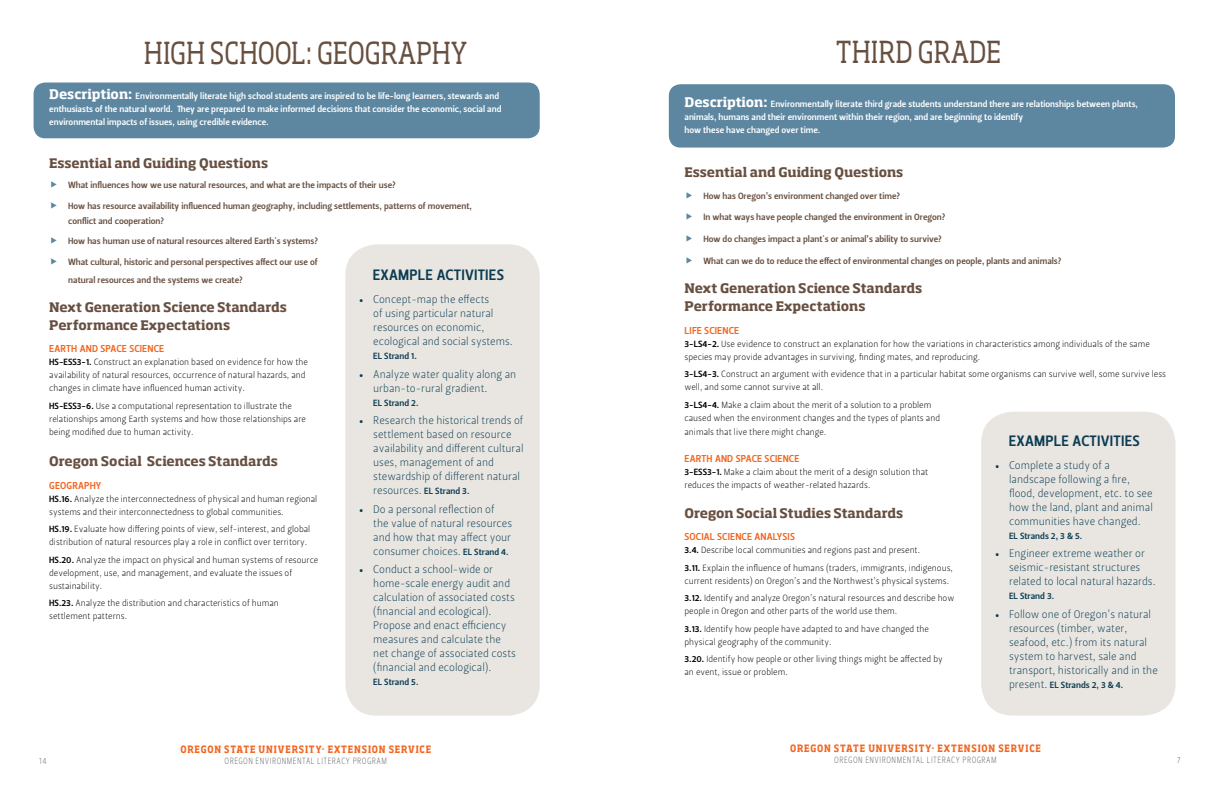
<style>
.page{position:relative;width:1224px;height:792px;background:#fff}
.page>*{position:absolute;margin:0;border:0;box-sizing:border-box;transform-origin:0 0}
.t1{font:30px "Soho Std";color:#685041;scale:.83 1}
.t2{font:15px "Leitura Sans Grot 3";letter-spacing:.015em;color:#0b3c52}
.t3{font:700 13px/18px "Soho Std";letter-spacing:-.005em;color:#685041}
.t4{font:11px/14px "Leitura Sans Grot 1";color:#0b3c52}
.t5{font:10px "Leitura Sans Grot 3";letter-spacing:.015em;color:#f26722}
.t6{font:700 10px "Soho Std";letter-spacing:.1em;color:#f26722;scale:.83 1}
.t7{font:9px/13px "Leitura Sans Grot 1";color:#000}
.t8{font:9px/15px "Leitura Sans Grot 3";color:#685041}
.t9{font:9px/13px "Leitura Sans Grot 3";color:#fff}
.t10{font:9px "Leitura Sans Grot 3";color:#0b3c52}
.t11{font:9px "Leitura Sans Grot 1";letter-spacing:.065em;color:#636466;scale:.83 1}
.s1{font-family:"Soho Std";font-weight:700;font-size:13px}
.s2{font-family:"Leitura Sans Grot 3"}
.s3{font-family:"Minion Pro"}
.s4{font-family:"Leitura Sans Grot 3";font-size:9px}
.s5{font-family:"Leitura Sans Grot 1";font-size:11px}
</style>
<div class="page">
<div style="left:34px;top:83px;width:506px;height:55px;background:#5d87a1;border-radius:12px"></div>
<div style="left:345px;top:244px;width:195px;height:472px;background:#e9e6e2;border-radius:32px"></div>
<div style="left:669px;top:84px;width:506px;height:64px;background:#5d87a1;border-radius:12px"></div>
<div style="left:981px;top:412px;width:195px;height:304px;background:#e9e6e2;border-radius:32px"></div>
<h1 class="t1" style="left:144px;top:34px;width:391px">HIGH SCHOOL: GEOGRAPHY</h1>
<p class="t9" style="left:49px;top:89px;width:454px"><span class="s1">Description:</span> Environmentally literate high school students are inspired to be life-long learners, stewards and enthusiasts of the natural world. They are prepared to make informed decisions that consider the economic, social and environmental impacts of issues, using credible evidence.</p>
<h3 class="t3" style="left:49px;top:154px;width:220px">Essential and Guiding Questions</h3>
<p class="t8" style="left:68px;top:178px;width:330px">What influences how we use natural resources, and what are the impacts of their use?</p>
<p class="t8" style="left:68px;top:198px;width:405px">How has resource availability influenced human geography, including settlements, patterns of movement, conflict and cooperation?</p>
<p class="t8" style="left:68px;top:234px;width:252px">How has human use of natural resources altered Earth's systems?</p>
<p class="t8" style="left:68px;top:253px;width:251px;line-height:18px">What cultural, historic and personal perspectives affect our use of natural resources and the systems we create?</p>
<h3 class="t3" style="left:49px;top:298px;width:239px">Next Generation Science Standards<br>Performance Expectations</h3>
<p class="t5" style="left:49px;top:342px;width:116px">EARTH AND SPACE SCIENCE</p>
<p class="t7" style="left:49px;top:356px;width:260px"><span class="s2">HS-ESS3-1.</span> Construct an explanation based on evidence for how the availability of natural resources, occurrence of natural hazards, and changes in climate have influenced human activity.</p>
<p class="t7" style="left:49px;top:399px;width:258px"><span class="s2">HS-ESS3-6.</span> Use a computational representation to illustrate the relationships among Earth systems and how those relationships are being modified due to human activity.</p>
<h3 class="t3" style="left:49px;top:452px;width:230px">Oregon Social Sciences Standards</h3>
<p class="t5" style="left:49px;top:479px;width:54px">GEOGRAPHY</p>
<p class="t7" style="left:49px;top:492px;width:270px"><span class="s2">HS.16.</span> Analyze the interconnectedness of physical and human regional systems and their interconnectedness to global communities.</p>
<p class="t7" style="left:49px;top:523px;width:263px"><span class="s2">HS.19.</span> Evaluate how differing points of view, self-interest, and global distribution of natural resources play a role in conflict over territory.</p>
<p class="t7" style="left:49px;top:553px;width:271px"><span class="s2">HS.20.</span> Analyze the impact on physical and human systems of resource development, use, and management, and evaluate the issues of sustainability.</p>
<p class="t7" style="left:49px;top:597px;width:231px"><span class="s2">HS.23.</span> Analyze the distribution and characteristics of human settlement patterns.</p>
<h2 class="t2" style="left:373px;top:265px;width:133px">EXAMPLE ACTIVITIES</h2>
<p class="t4" style="left:373px;top:292px;width:141px;text-indent:-14px"><span class="s3">•</span> Concept-map the effects<br>of using particular natural resources on economic, ecological and social systems.</p>
<p class="t10" style="left:373px;top:350px;width:45px">EL Strand 1.</p>
<p class="t4" style="left:373px;top:367px;width:145px;text-indent:-14px"><span class="s3">•</span> Analyze water quality along an urban-to-rural gradient.</p>
<p class="t10" style="left:373px;top:396px;width:47px">EL Strand 2.</p>
<p class="t4" style="left:373px;top:413px;width:152px;text-indent:-14px"><span class="s3">•</span> Research the historical trends of settlement based on resource availability and different cultural uses, management of and stewardship of different natural resources. <span class="s4">EL Strand 3.</span></p>
<p class="t4" style="left:373px;top:502px;width:140px;text-indent:-14px"><span class="s3">•</span> Do a personal reflection of the value of natural resources and how that may affect your consumer choices. <span class="s4">EL Strand 4.</span></p>
<p class="t4" style="left:373px;top:562px;width:144px;text-indent:-14px"><span class="s3">•</span> Conduct a school-wide or home-scale energy audit and calculation of associated costs (financial and ecological).<br>Propose and enact efficiency measures and calculate the net change of associated costs (financial and ecological).</p>
<p class="t10" style="left:373px;top:676px;width:47px">EL Strand 5.</p>
<p class="t6" style="left:180px;top:743px;width:303px">OREGON STATE UNIVERSITY- EXTENSION SERVICE</p>
<p class="t11" style="left:39px;top:755px;width:10px">14</p>
<p class="t11" style="left:225px;top:755px;width:197px">OREGON ENVIRONMENTAL LITERACY PROGRAM</p>
<h1 class="t1" style="left:836px;top:34px;width:200px">THIRD GRADE</h1>
<p class="t9" style="left:684px;top:97px;width:455px"><span class="s1">Description:</span> Environmentally literate third grade students understand there are relationships between plants, animals, humans and their environment within their region, and are beginning to identify<br>how these have changed over time.</p>
<h3 class="t3" style="left:684px;top:163px;width:220px">Essential and Guiding Questions</h3>
<p class="t8" style="left:703px;top:188px;width:199px">How has Oregon’s environment changed over time?</p>
<p class="t8" style="left:703px;top:210px;width:244px">In what ways have people changed the environment in Oregon?</p>
<p class="t8" style="left:703px;top:231px;width:240px">How do changes impact a plant's or animal’s ability to survive?</p>
<p class="t8" style="left:703px;top:254px;width:360px">What can we do to reduce the effect of environmental changes on people, plants and animals?</p>
<h3 class="t3" style="left:684px;top:279px;width:239px">Next Generation Science Standards<br>Performance Expectations</h3>
<p class="t5" style="left:685px;top:323px;width:56px">LIFE SCIENCE</p>
<p class="t7" style="left:684px;top:337px;width:467px"><span class="s2">3-LS4-2.</span> Use evidence to construct an explanation for how the variations in characteristics among individuals of the same species may provide advantages in surviving, finding mates, and reproducing.</p>
<p class="t7" style="left:684px;top:368px;width:483px"><span class="s2">3-LS4-3.</span> Construct an argument with evidence that in a particular habitat some organisms can survive well, some survive less well, and some cannot survive at all.</p>
<p class="t7" style="left:684px;top:398px;width:257px"><span class="s2">3-LS4-4.</span> Make a claim about the merit of a solution to a problem caused when the environment changes and the types of plants and</p>
<p class="t7" style="left:684px;top:425px;width:143px">animals that live there might change.</p>
<p class="t5" style="left:685px;top:451px;width:116px">EARTH AND SPACE SCIENCE</p>
<p class="t7" style="left:684px;top:465px;width:245px"><span class="s2">3-ESS3-1.</span> Make a claim about the merit of a design solution that reduces the impacts of weather-related hazards.</p>
<h3 class="t3" style="left:684px;top:504px;width:220px">Oregon Social Studies Standards</h3>
<p class="t5" style="left:685px;top:530px;width:112px">SOCIAL SCIENCE ANALYSIS</p>
<p class="t7" style="left:684px;top:542px;width:270px;line-height:17.5px"><span class="s2">3.4.</span> Describe local communities and regions past and present.<br><span class="s2">3.11.</span> Explain the influence of humans (traders, immigrants, indigenous,</p>
<p class="t7" style="left:684px;top:572px;width:271px;line-height:17.5px">current residents) on Oregon’s and the Northwest’s physical systems.<br><span class="s2">3.12.</span> Identify and analyze Oregon’s natural resources and describe how</p>
<p class="t7" style="left:684px;top:603px;width:246px;line-height:17.5px">people in Oregon and other parts of the world use them.<br><span class="s2">3.13.</span> Identify how people have adapted to and have changed the</p>
<p class="t7" style="left:684px;top:633px;width:260px;line-height:17.5px">physical geography of the community.<br><span class="s2">3.20.</span> Identify how people or other living things might be affected by</p>
<p class="t7" style="left:684px;top:666px;width:105px">an event, issue or problem.</p>
<h2 class="t2" style="left:1009px;top:430px;width:133px">EXAMPLE ACTIVITIES</h2>
<p class="t4" style="left:1009px;top:458px;width:145px;text-indent:-14px"><span class="s3">•</span> Complete a study of a landscape following a fire, flood, development, etc. to see how the land, plant and animal communities have changed.</p>
<p class="t10" style="left:1009px;top:529px;width:75px">EL Strands 2, 3 &amp; 5.</p>
<p class="t4" style="left:1009px;top:546px;width:148px;text-indent:-14px"><span class="s3">•</span> Engineer extreme weather or seismic-resistant structures related to local natural hazards.</p>
<p class="t10" style="left:1009px;top:590px;width:47px">EL Strand 3.</p>
<p class="t4" style="left:1009px;top:607px;width:150px;text-indent:-14px"><span class="s3">•</span> Follow one of Oregon’s natural resources (timber, water, seafood, etc.) from its natural system to harvest, sale and transport, historically and in the</p>
<p class="t10" style="left:1009px;top:678px;width:116px"><span class="s5">present.</span> EL Strands 2, 3 &amp; 4.</p>
<p class="t6" style="left:790px;top:742px;width:303px">OREGON STATE UNIVERSITY- EXTENSION SERVICE</p>
<p class="t11" style="left:834px;top:754px;width:197px">OREGON ENVIRONMENTAL LITERACY PROGRAM</p>
<p class="t11" style="left:1177px;top:754px;width:6px">7</p>
</div>
